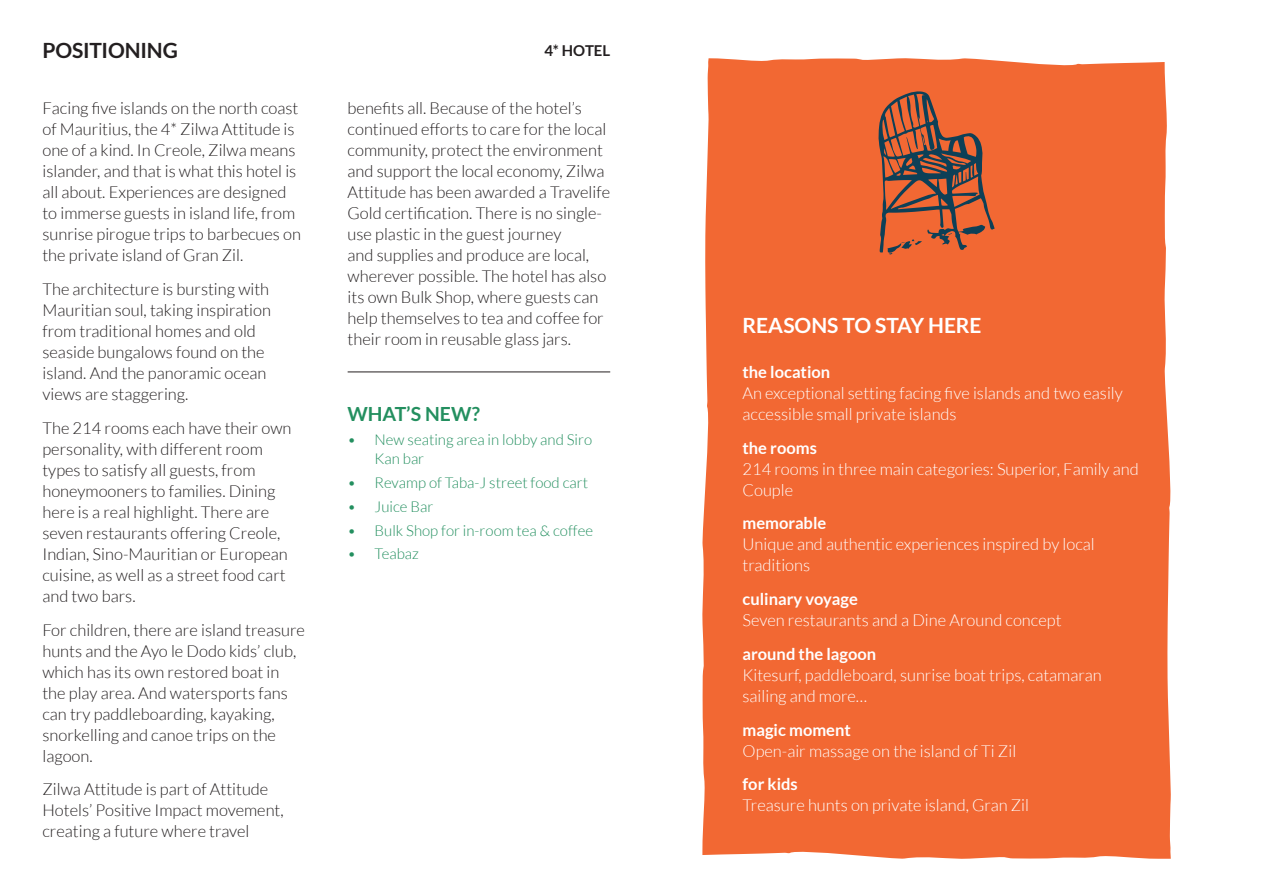
<style>
.page{position:relative;width:1263px;height:893px;background:#fff}
.page>*{position:absolute;margin:0;border:0;box-sizing:border-box;transform-origin:0 0}
.t1{font:700 21px "Lato";letter-spacing:-.005em;color:#fff}
.t2{font:700 21px "Lato";letter-spacing:-.01em;color:#231f20}
.t3{font:700 19.5px "Lato";letter-spacing:-.005em;color:#238f5f}
.t4{font:300 16.5px/21px "Lato";color:#231f20}
.t5{font:300 16.5px/21px "Lato";color:#fff}
.t6{font:700 16.5px "Lato";color:#fff}
.t7{font:300 15px/19.5px "Lato";color:#238f5f}
.t8{font:700 15px "Lato";color:#231f20}
</style>
<div class="page">
<div style="left:702px;top:58px;width:469px;height:801px;background:#f26833"></div>
<hr style="left:348px;top:372px;width:262px;height:1px;background:#231f20">
<svg style="left:878px;top:91px;width:117px;height:164px;background:#ae5c3d"></svg>
<p class="t2" style="left:43px;top:39px;width:137px">POSITIONING</p>
<p class="t4" style="left:42px;top:98px;width:260px">Facing five islands on the north coast of Mauritius, the 4* Zilwa Attitude is one of a kind. In Creole, Zilwa means islander, and that is what this hotel is all about. Experiences are designed to immerse guests in island life, from sunrise pirogue trips to barbecues on the private island of Gran Zil.</p>
<p class="t4" style="left:42px;top:279px;width:230px">The architecture is bursting with<br>Mauritian soul, taking inspiration from traditional homes and old seaside bungalows found on the island. And the panoramic ocean views are staggering.</p>
<p class="t4" style="left:42px;top:417px;width:251px">The 214 rooms each have their own personality, with different room types to satisfy all guests, from honeymooners to families. Dining here is a real highlight. There are seven restaurants offering Creole,<br>Indian, Sino-Mauritian or European cuisine, as well as a street food cart and two bars.</p>
<p class="t4" style="left:42px;top:619px;width:264px">For children, there are island treasure hunts and the Ayo le Dodo kids’ club, which has its own restored boat in the play area. And watersports fans can try paddleboarding, kayaking, snorkelling and canoe trips on the lagoon.</p>
<p class="t4" style="left:42px;top:779px;width:243px">Zilwa Attitude is part of Attitude<br>Hotels’ Positive Impact movement, creating a future where travel</p>
<p class="t8" style="left:544px;top:41px;width:67px">4* HOTEL</p>
<p class="t4" style="left:348px;top:98px;width:264px">benefits all. Because of the hotel’s continued efforts to care for the local community, protect the environment and support the local economy, Zilwa Attitude has been awarded a Travelife Gold certification. There is no single&shy;use plastic in the guest journey<br>and supplies and produce are local, wherever possible. The hotel has also its own Bulk Shop, where guests can help themselves to tea and coffee for their room in reusable glass jars.</p>
<p class="t3" style="left:348px;top:403px;width:134px">WHAT’S NEW?</p>
<p class="t7" style="left:375px;top:430px;width:219px;text-indent:-27px">• New seating area in lobby and Siro<br>Kan bar</p>
<p class="t7" style="left:348px;top:473px;width:242px">• Revamp of Taba-J street food cart</p>
<p class="t7" style="left:348px;top:497px;width:87px">• Juice Bar</p>
<p class="t7" style="left:348px;top:520px;width:247px">• Bulk Shop for in-room tea &amp; coffee</p>
<p class="t7" style="left:348px;top:544px;width:73px">• Teabaz</p>
<p class="t1" style="left:742px;top:313px;width:240px">REASONS TO STAY HERE</p>
<p class="t6" style="left:742px;top:362px;width:89px">the location</p>
<p class="t5" style="left:742px;top:382px;width:382px">An exceptional setting facing five islands and two easily accessible small private islands</p>
<p class="t6" style="left:742px;top:438px;width:76px">the rooms</p>
<p class="t5" style="left:742px;top:458px;width:398px">214 rooms in three main categories: Superior, Family and<br>Couple</p>
<p class="t6" style="left:742px;top:514px;width:85px">memorable</p>
<p class="t5" style="left:742px;top:534px;width:354px">Unique and authentic experiences inspired by local traditions</p>
<p class="t6" style="left:742px;top:590px;width:117px">culinary voyage</p>
<p class="t5" style="left:742px;top:610px;width:320px">Seven restaurants and a Dine Around concept</p>
<p class="t6" style="left:742px;top:644px;width:135px">around the lagoon</p>
<p class="t5" style="left:742px;top:664px;width:361px">Kitesurf, paddleboard, sunrise boat trips, catamaran sailing and more…</p>
<p class="t6" style="left:742px;top:720px;width:110px">magic moment</p>
<p class="t5" style="left:742px;top:740px;width:275px">Open-air massage on the island of Ti Zil</p>
<p class="t6" style="left:742px;top:775px;width:57px">for kids</p>
<p class="t5" style="left:742px;top:795px;width:288px">Treasure hunts on private island, Gran Zil</p>
</div>
